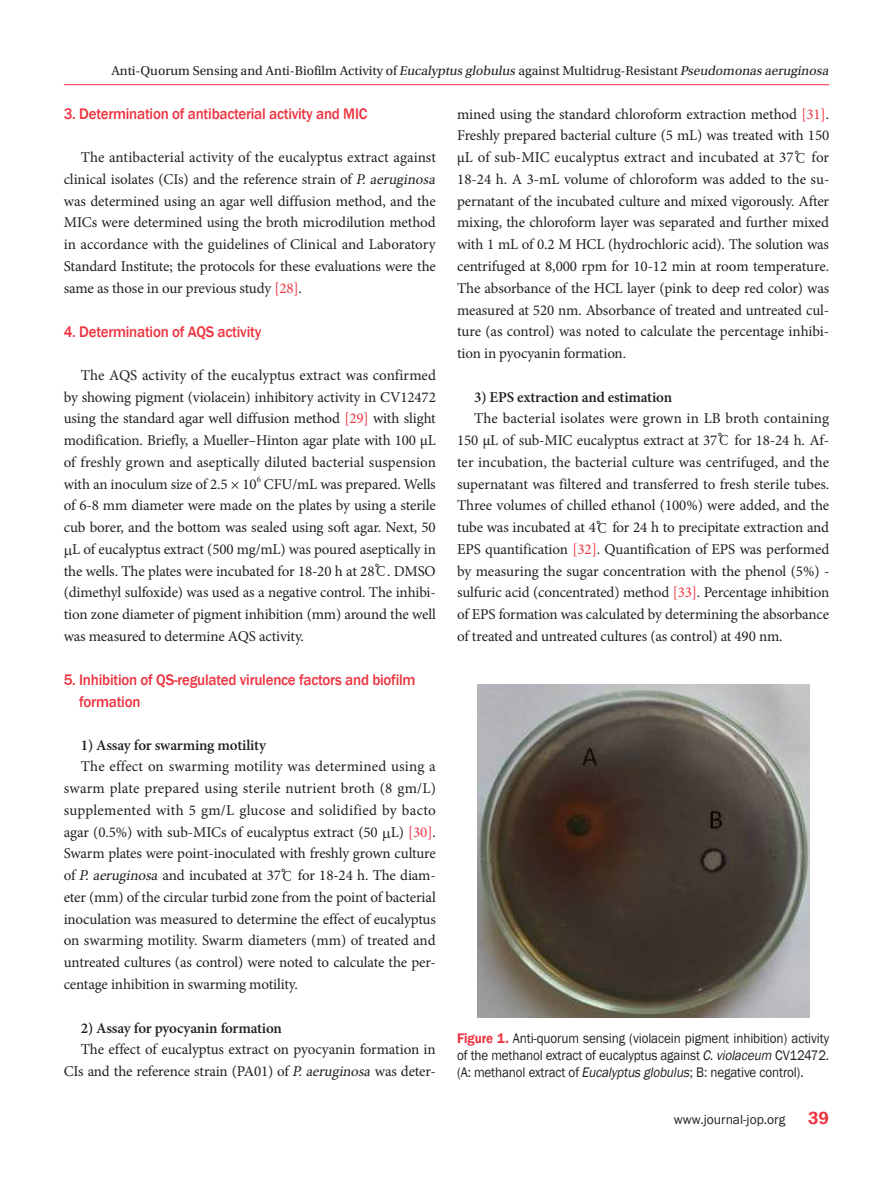
<style>
.page{position:relative;width:893px;height:1191px;background:#fff}
.page>*{position:absolute;margin:0;border:0;box-sizing:border-box;transform-origin:0 0}
.t1{font:600 18px "Franklin Gothic";color:#ee3340}
.t2{font:500 15.75px/21.8px "Franklin Gothic";letter-spacing:-.015em;color:#ee3340;scale:.95 1}
.t3{font:15px/21.8px "Minion Pro";letter-spacing:-.01em;color:#231f20;text-align:justify}
.t4{font:600 15px "Minion Pro";letter-spacing:-.01em;color:#231f20}
.t5{font:14.25px/17.1px "Franklin Gothic";letter-spacing:-.01em;color:#231f20;text-align:justify;scale:.92 1}
.t6{font:13.5px "Utopia Std";color:#231f20}
.t7{font:13.5px "Franklin Gothic";color:#231f20}
.t8{font:8.7px "Minion Pro";color:#231f20}
.s1{font-style:italic}
.s2{color:#ee3340}
.s3{font-family:"Ko Pub Batang";font-weight:500;font-size:14.25px}
.s4{font-weight:600;color:#ee3340}
</style>
<div class="page">
<hr style="left:64px;top:84px;width:765px;height:1px;background:#ee3340">
<img style="left:477px;top:685px;width:332px;height:333px">
<p class="t6" style="left:111px;top:63px;width:721px">Anti-Quorum Sensing and Anti-Biofilm Activity of <span class="s1">Eucalyptus globulus</span> against Multidrug-Resistant <span class="s1">Pseudomonas aeruginosa</span></p>
<p class="t2" style="left:64px;top:103px;width:321px">3. Determination of antibacterial activity and MIC</p>
<p class="t3" style="left:64px;top:147px;width:376px;text-align:left;text-indent:17px">The antibacterial activity of the eucalyptus extract against clinical isolates (CIs) and the reference strain of <span class="s1">P.aeruginosa </span>was determined using an agar well diffusion method, and the MICs were determined using the broth microdilution method in accordance with the guidelines of Clinical and Laboratory Standard Institute; the protocols for these evaluations were the same as those in our previous study <span class="s2">[28]</span>.</p>
<p class="t2" style="left:64px;top:321px;width:209px">4. Determination of AQS activity</p>
<p class="t3" style="left:64px;top:364px;width:374px;text-indent:17px">The AQS activity of the eucalyptus extract was confirmed by showing pigment (violacein) inhibitory activity in CV12472 using the standard agar well diffusion method <span class="s2">[29]</span> with slight modification. Briefly, a Mueller–Hinton agar plate with 100 µL of freshly grown and aseptically diluted bacterial suspension with an inoculum size of 2.5 × 10</p>
<p class="t8" style="left:257px;top:473px;width:6px">6</p>
<p class="t3" style="left:264px;top:473px;width:173px">CFU/mL was prepared. Wells</p>
<p class="t3" style="left:64px;top:495px;width:374px">of 6-8 mm diameter were made on the plates by using a sterile</p>
<p class="t3" style="left:64px;top:516px;width:373px">cub borer, and the bottom was sealed using soft agar. Next, 50</p>
<p class="t3" style="left:72px;top:538px;width:365px">L of eucalyptus extract (500 mg/mL) was poured aseptically in</p>
<p class="t3" style="left:64px;top:560px;width:374px">the wells. The plates were incubated for 18-20 h at 28<span class="s3">℃</span>. DMSO</p>
<p class="t3" style="left:64px;top:582px;width:374px">(dimethyl sulfoxide) was used as a negative control. The inhibi-</p>
<p class="t3" style="left:64px;top:603px;width:374px">tion zone diameter of pigment inhibition (mm) around the well</p>
<p class="t3" style="left:64px;top:625px;width:242px">was measured to determine AQS activity.</p>
<p class="t2" style="left:79px;top:669px;width:356px;text-indent:-15px">5. Inhibition of QS-regulated virulence factors and biofilm formation</p>
<p class="t4" style="left:81px;top:734px;width:187px">1) Assay for swarming motility</p>
<p class="t3" style="left:64px;top:756px;width:374px;text-indent:17px">The effect on swarming motility was determined using a swarm plate prepared using sterile nutrient broth (8 gm/L) supplemented with 5 gm/L glucose and solidified by bacto agar (0.5%) with sub-MICs of eucalyptus extract (50 L) <span class="s2">[30]</span>.<br>Swarm plates were point-inoculated with freshly grown culture of <span class="s1">P.aeruginosa</span> and incubated at 37<span class="s3">℃</span> for 18-24 h. The diam&shy;eter (mm) of the circular turbid zone from the point of bacterial inoculation was measured to determine the effect of eucalyptus on swarming motility. Swarm diameters (mm) of treated and untreated cultures (as control) were noted to calculate the per&shy;centage inhibition in swarming motility.</p>
<p class="t4" style="left:81px;top:1017px;width:203px">2) Assay for pyocyanin formation</p>
<p class="t3" style="left:64px;top:1038px;width:374px;text-align:right">The effect of eucalyptus extract on pyocyanin formation in<br>CIs and the reference strain (PA01) of <span class="s1">P.aeruginosa</span> was deter-</p>
<p class="t3" style="left:457px;top:103px;width:374px">mined using the standard chloroform extraction method <span class="s2">[31]</span>.<br>Freshly prepared bacterial culture (5 mL) was treated with 150 µL of sub-MIC eucalyptus extract and incubated at 37<span class="s3">℃</span> for 18-24 h. A 3-mL volume of chloroform was added to the su&shy;pernatant of the incubated culture and mixed vigorously. After mixing, the chloroform layer was separated and further mixed with 1 mL of 0.2 M HCL (hydrochloric acid). The solution was centrifuged at 8,000 rpm for 10-12 min at room temperature.<br>The absorbance of the HCL layer (pink to deep red color) was measured at 520 nm. Absorbance of treated and untreated cul&shy;ture (as control) was noted to calculate the percentage inhibi&shy;tion in pyocyanin formation.</p>
<p class="t4" style="left:474px;top:386px;width:199px">3) EPS extraction and estimation</p>
<p class="t3" style="left:457px;top:408px;width:374px;text-indent:17px">The bacterial isolates were grown in LB broth containing 150 µL of sub-MIC eucalyptus extract at 37<span class="s3">℃</span> for 18-24 h. Af&shy;ter incubation, the bacterial culture was centrifuged, and the supernatant was filtered and transferred to fresh sterile tubes.<br>Three volumes of chilled ethanol (100%) were added, and the tube was incubated at 4<span class="s3">℃</span> for 24 h to precipitate extraction and EPS quantification <span class="s2">[32]</span>. Quantification of EPS was performed by measuring the sugar concentration with the phenol (5%) - sulfuric acid (concentrated) method <span class="s2">[33]</span>. Percentage inhibition of EPS formation was calculated by determining the absorbance of treated and untreated cultures (as control) at 490 nm.</p>
<p class="t5" style="left:457px;top:1029px;width:406px"><span class="s4">Figure 1.</span> Anti-quorum sensing (violacein pigment inhibition) activity of the methanol extract of eucalyptus against <span class="s1">C.violaceum</span> CV12472. (A: methanol extract of <span class="s1">Eucalyptusglobulus</span>; B: negative control).</p>
<p class="t7" style="left:674px;top:1111px;width:113px">www.journal-jop.org</p>
<p class="t1" style="left:808px;top:1106px;width:23px">39</p>
</div>
